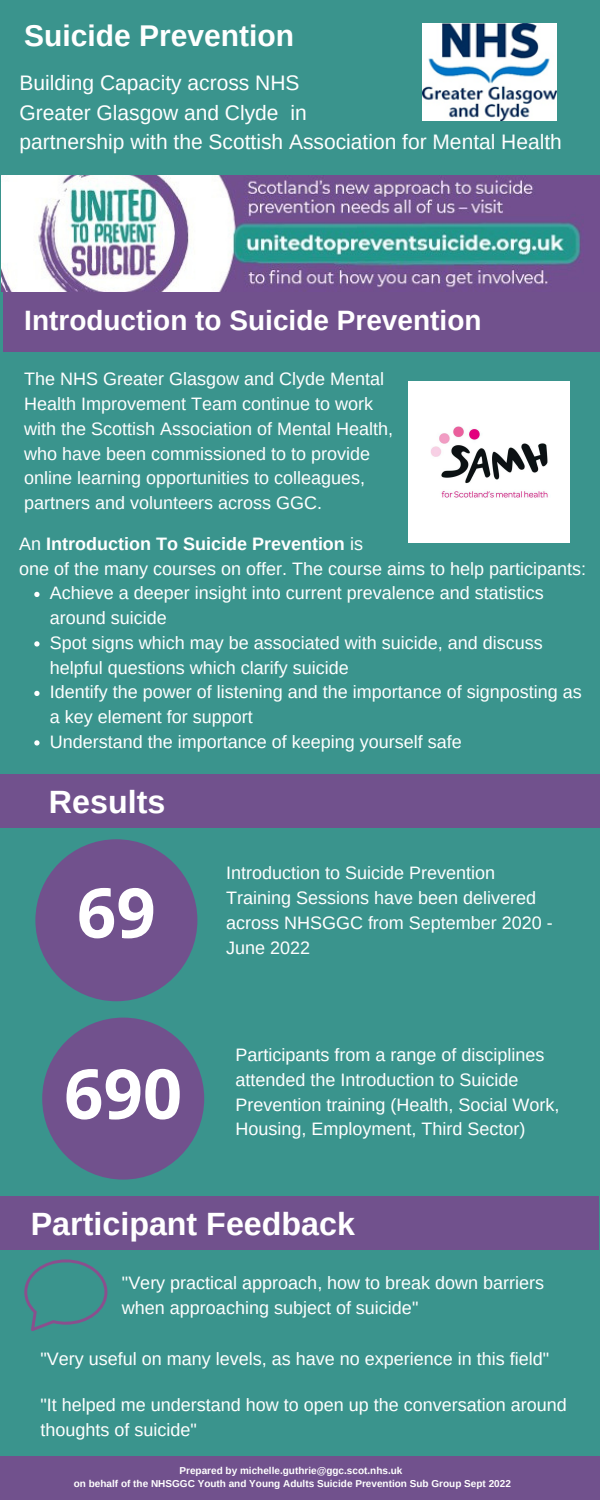
<style>
.page{position:relative;width:600px;height:1500px;background:#3a948d}
.page>*{position:absolute;margin:0;border:0;box-sizing:border-box;transform-origin:0 0}
.t1{font:700 69px "Open Sans";color:#fff}
.t2{font:700 32.2px "Arimo";color:#fff}
.t3{font:700 30px "Arimo";color:#fff}
.t4{font:700 28px "Arimo";color:#fff}
.t5{font:21px/29.2px "Arimo";color:#fff}
.t6{font:18px/24.8px "Arimo";color:#fff}
.t7{font:700 10px/13.5px "Arimo";color:#fff;text-align:center}
.s1{font-weight:700}
</style>
<div class="page">
<div style="left:0;top:1456px;width:600px;height:44px;background:#71518d"></div>
<div style="left:3px;top:289px;width:597px;height:63px;background:#71518d"></div>
<div style="left:0;top:774px;width:600px;height:54px;background:#71518d"></div>
<div style="left:0;top:1197px;width:599px;height:53px;background:#71518d"></div>
<div style="left:35px;top:839px;width:162px;height:162px;background:#71518d;border-radius:50%"></div>
<div style="left:42px;top:1018px;width:162px;height:162px;background:#71518d;border-radius:50%"></div>
<img style="left:1px;top:176px;width:599px;height:115px">
<img style="left:409px;top:382px;width:161px;height:161px">
<img style="left:422px;top:24px;width:134px;height:97px">
<svg style="left:24px;top:1259px;width:83px;height:72px"></svg>
<svg style="left:34px;top:592px;width:6px;height:5px"></svg>
<svg style="left:34px;top:641px;width:6px;height:6px"></svg>
<svg style="left:34px;top:691px;width:6px;height:5px"></svg>
<svg style="left:34px;top:740px;width:6px;height:6px"></svg>
<h3 class="t3" style="left:24px;top:19px;width:271px">Suicide Prevention</h3>
<p class="t5" style="left:20px;top:69px;width:544px">Building Capacity across NHS<br>Greater Glasgow and Clyde in<br>partnership with the Scottish Association for Mental Health</p>
<h3 class="t4" style="left:24px;top:305px;width:459px">Introduction to Suicide Prevention</h3>
<p class="t6" style="left:24px;top:367px;width:370px">The NHS Greater Glasgow and Clyde Mental Health Improvement Team continue to work with the Scottish Association of Mental Health, who have been commissioned to to provide online learning opportunities to colleagues, partners and volunteers across GGC.</p>
<p class="t6" style="left:19px;top:531px;width:568px">An <span class="s1">Introduction To Suicide Prevention</span> is<br>one of the many courses on offer. The course aims to help participants:</p>
<p class="t6" style="left:50px;top:581px;width:533px">Achieve a deeper insight into current prevalence and statistics around suicide<br>Spot signs which may be associated with suicide, and discuss helpful questions which clarify suicide<br>Identify the power of listening and the importance of signposting as a key element for support<br>Understand the importance of keeping yourself safe</p>
<h2 class="t2" style="left:49px;top:783px;width:118px">Results</h2>
<h1 class="t1" style="left:77px;top:864px;width:80px">69</h1>
<h1 class="t1" style="left:64px;top:1045px;width:120px">690</h1>
<p class="t6" style="left:226px;top:861px;width:328px">Introduction to Suicide Prevention<br>Training Sessions have been delivered across NHSGGC from September 2020 -<br>June 2022</p>
<p class="t6" style="left:235px;top:1042px;width:325px">Participants from a range of disciplines attended the Introduction to Suicide Prevention training (Health, Social Work, Housing, Employment, Third Sector)</p>
<h2 class="t2" style="left:31px;top:1206px;width:326px">Participant Feedback</h2>
<p class="t6" style="left:122px;top:1271px;width:424px">"Very practical approach, how to break down barriers when approaching subject of suicide"</p>
<p class="t6" style="left:41px;top:1346px;width:510px">"Very useful on many levels, as have no experience in this field"</p>
<p class="t6" style="left:40px;top:1392px;width:528px">"It helped me understand how to open up the conversation around thoughts of suicide"</p>
<p class="t7" style="left:74px;top:1463px;width:439px">Prepared by michelle.guthrie@ggc.scot.nhs.uk<br>on behalf of the NHSGGC Youth and Young Adults Suicide Prevention Sub Group Sept 2022</p>
</div>
